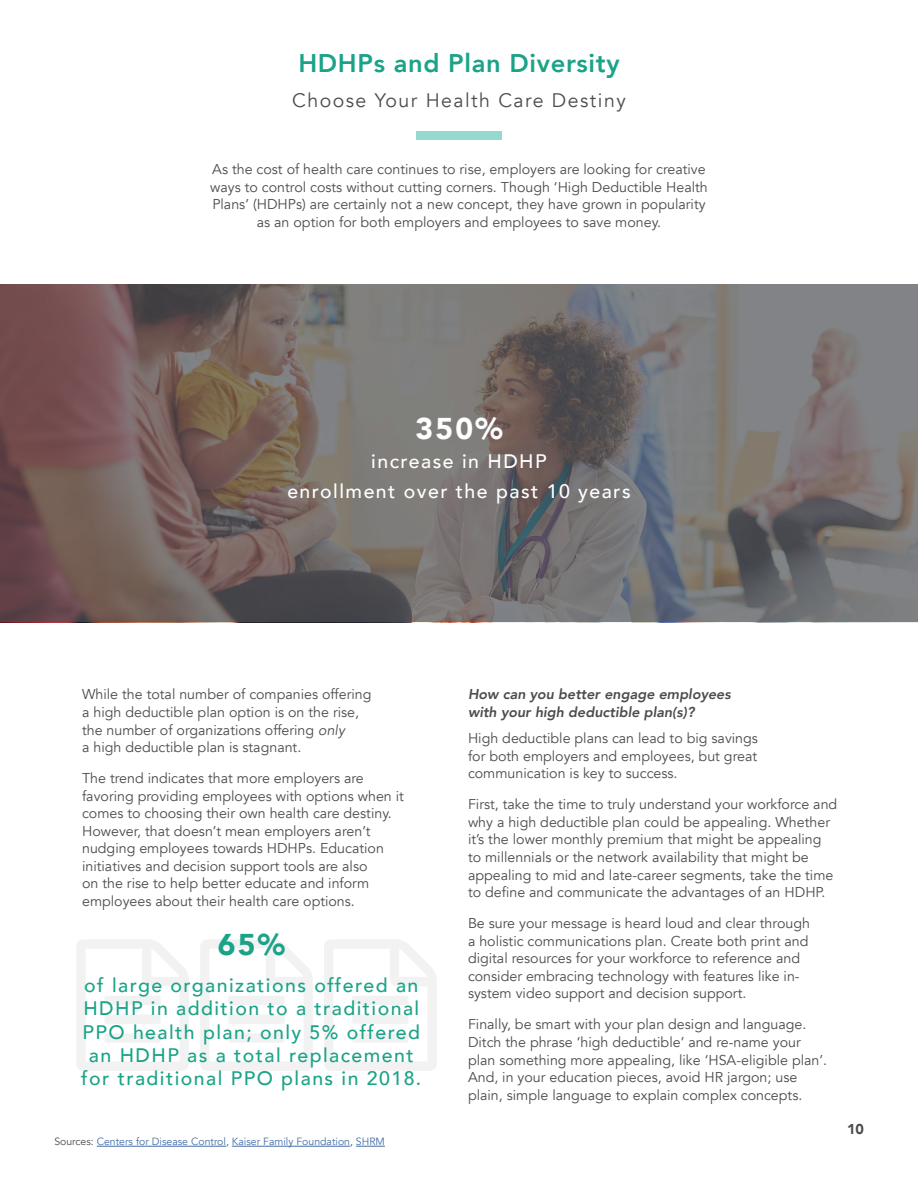
<style>
.page{position:relative;width:918px;height:1188px;background:#fff}
.page>*{position:absolute;margin:0;border:0;box-sizing:border-box;transform-origin:0 0}
.t1{font:900 30px "Avenir";color:#fff}
.body_copy{font:900 30px "Avenir";color:#1ba388}
.Titles{font:800 25.5px "Avenir";letter-spacing:.025em;color:#1ba388}
.body_copy-2{font:500 19.5px/23.4px "Avenir";letter-spacing:.075em;color:#1ba388;text-align:center}
.t2{font:500 19.5px "Avenir";letter-spacing:.075em;color:#fff}
.Subtitle{font:19.5px "Avenir";letter-spacing:.075em;color:#4b4c4d}
.body_copy-3{font:14.25px/17.5px "Avenir";color:#4b4c4d}
.body_copy-4{font:italic 800 14.25px/17.5px "Avenir";color:#4b4c4d}
.t3{font:900 14.25px "Avenir";color:#4b4c4d}
.body_copy-5{font:10.5px "Avenir";color:#436da8}
.s1{font-style:italic}
.s2{color:#4b4c4d}
</style>
<div class="page">
<svg style="left:77px;top:940px;width:112px;height:131px"></svg>
<svg style="left:200px;top:940px;width:113px;height:131px"></svg>
<svg style="left:324px;top:940px;width:112px;height:131px"></svg>
<div style="left:416px;top:131px;width:86px;height:9px;background:#94dad0"></div>
<hr style="left:97px;top:1146px;width:129px;height:1px;background:#436da8">
<hr style="left:232px;top:1146px;width:118px;height:1px;background:#436da8">
<svg style="left:356px;top:1146px;width:29px;height:1px"></svg>
<svg style="left:0;top:284px;width:918px;height:338px;background:#736a69"></svg>
<p class="Titles" style="left:298px;top:43px;width:323px">HDHPs and Plan Diversity</p>
<p class="Subtitle" style="left:292px;top:88px;width:335px">Choose Your Health Care Destiny</p>
<p class="body_copy-3" style="left:210px;top:161px;width:499px;text-align:center">As the cost of health care continues to rise, employers are looking for creative ways to control costs without cutting corners. Though ‘High Deductible Health Plans’ (HDHPs) are certainly not a new concept, they have grown in popularity as an option for both employers and employees to save money.</p>
<p class="t1" style="left:415px;top:402px;width:89px">350%</p>
<p class="t2" style="left:371px;top:445px;width:177px">increase in HDHP</p>
<p class="t2" style="left:287px;top:475px;width:345px">enrollment over the past 10 years</p>
<p class="body_copy-3" style="left:82px;top:686px;width:291px">While the total number of companies offering a high deductible plan option is on the rise, the number of organizations offering <span class="s1">only<br></span>a high deductible plan is stagnant.</p>
<p class="body_copy-3" style="left:82px;top:770px;width:323px">The trend indicates that more employers are favoring providing employees with options when it comes to choosing their own health care destiny.<br>However, that doesn’t mean employers aren’t nudging employees towards HDHPs. Education initiatives and decision support tools are also<br>on the rise to help better educate and inform employees about their health care options.</p>
<p class="body_copy" style="left:218px;top:919px;width:69px">65%</p>
<p class="body_copy-2" style="left:81px;top:972px;width:342px">of large organizations offered an<br>HDHP in addition to a traditional<br>PPO health plan; only 5% offered an HDHP as a total replacement for traditional PPO plans in 2018.</p>
<p class="body_copy-5" style="left:54px;top:1136px;width:332px"><span class="s2">Sources:</span> Centers for Disease Control<span class="s2">,</span> Kaiser Family Foundation<span class="s2">,</span> SHRM</p>
<p class="body_copy-4" style="left:468px;top:686px;width:264px">How can you better engage employees with your high deductible plan(s)?</p>
<p class="body_copy-3" style="left:468px;top:730px;width:292px;text-align:justify">High deductible plans can lead to big savings for both employers and employees, but great communication is key to success.</p>
<p class="body_copy-3" style="left:468px;top:796px;width:371px">First, take the time to truly understand your workforce and why a high deductible plan could be appealing. Whether it’s the lower monthly premium that might be appealing to millennials or the network availability that might be appealing to mid and late-career segments, take the time to define and communicate the advantages of an HDHP.</p>
<p class="body_copy-3" style="left:468px;top:915px;width:344px">Be sure your message is heard loud and clear through a holistic communications plan. Create both print and digital resources for your workforce to reference and consider embracing technology with features like in&shy;system video support and decision support.</p>
<p class="body_copy-3" style="left:468px;top:1016px;width:361px">Finally, be smart with your plan design and language.<br>Ditch the phrase ‘high deductible’ and re-name your plan something more appealing, like ‘HSA-eligible plan’.<br>And, in your education pieces, avoid HR jargon; use plain, simple language to explain complex concepts.</p>
<p class="t3" style="left:847px;top:1117px;width:18px">10</p>
</div>
